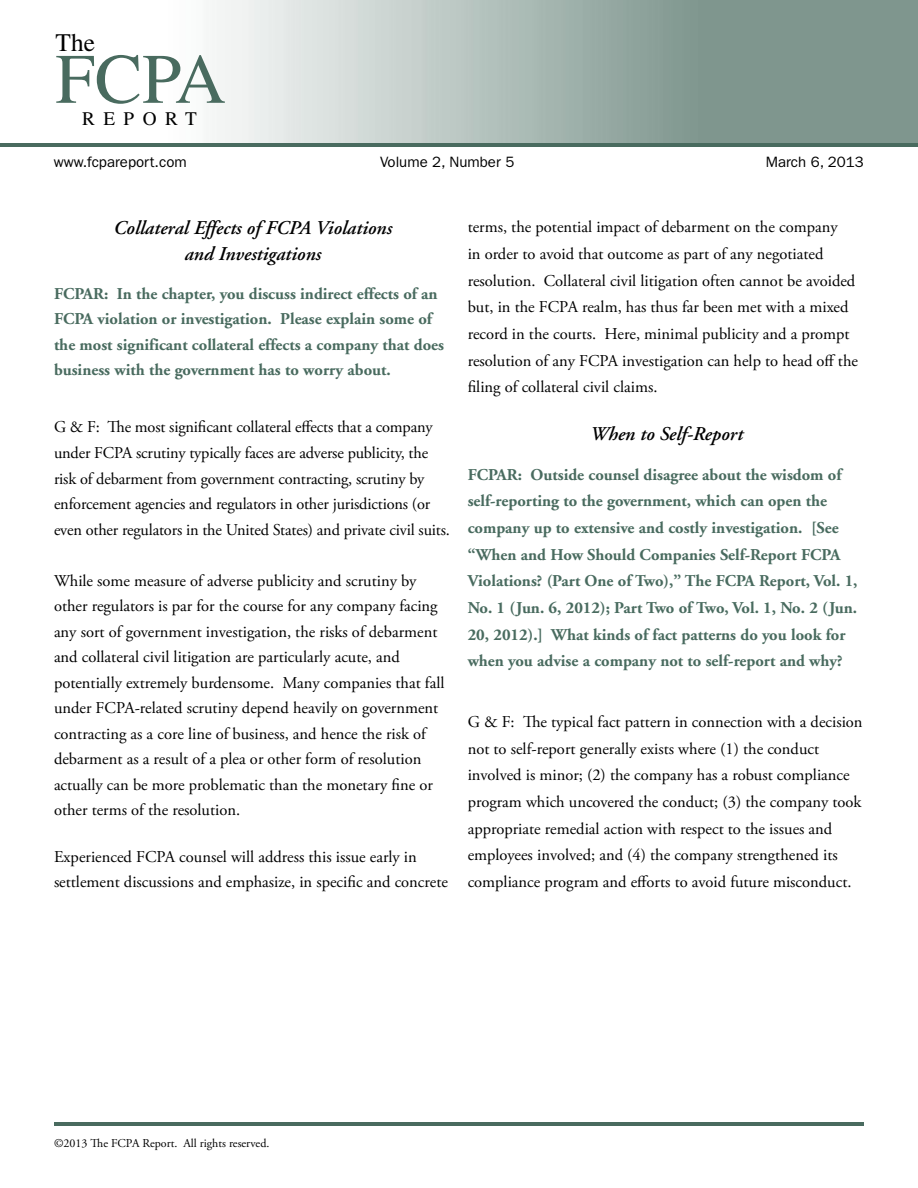
<style>
.page{position:relative;width:918px;height:1188px;background:#fff}
.page>*{position:absolute;margin:0;border:0;box-sizing:border-box;transform-origin:0 0}
.t1{font:70.8px "Times";color:#496b5f}
.t2{font:25.35px "Times";color:#000}
.t3{font:italic 600 19.5px/25.5px "Adobe Garamond";color:#000;text-align:center}
.t4{font:19.2px "Times";letter-spacing:.44em;color:#000}
.t5{font:16.5px/25.5px "Adobe Garamond Pro";color:#000}
.t6{font:700 16.5px/26.7px "Adobe Garamond";color:#496b5f}
.t7{font:15px "Franklin Gothic";color:#000}
.t8{font:12px "Adobe Garamond Pro";color:#000}
</style>
<div class="page">
<hr style="left:54px;top:1122px;width:809px;height:4px;background:#496b5f">
<hr style="left:0;top:143px;width:918px;height:4px;background:#496b5f">
<h2 class="t2" style="left:56px;top:28px;width:41px">The</h2>
<h1 class="t1" style="left:55px;top:39px;width:172px">FCPA</h1>
<p class="t4" style="left:82px;top:108px;width:116px">REPORT</p>
<p class="t7" style="left:54px;top:153px;width:134px">www.fcpareport.com</p>
<p class="t7" style="left:380px;top:153px;width:136px">Volume 2, Number 5</p>
<p class="t7" style="left:766px;top:153px;width:100px">March 6, 2013</p>
<p class="t3" style="left:113px;top:216px;width:280px">Collateral Effects of FCPA Violations and Investigations</p>
<p class="t6" style="left:54px;top:281px;width:392px;line-height:25.5px">FCPAR: In the chapter, you discuss indirect effects of an FCPA violation or investigation. Please explain some of the most significant collateral effects a company that does business with the government has to worry about.</p>
<p class="t5" style="left:54px;top:415px;width:397px">G &amp; F: The most significant collateral effects that a company under FCPA scrutiny typically faces are adverse publicity, the risk of debarment from government contracting, scrutiny by enforcement agencies and regulators in other jurisdictions (or even other regulators in the United States) and private civil suits.</p>
<p class="t5" style="left:54px;top:568px;width:392px">While some measure of adverse publicity and scrutiny by other regulators is par for the course for any company facing any sort of government investigation, the risks of debarment and collateral civil litigation are particularly acute, and potentially extremely burdensome. Many companies that fall under FCPA-related scrutiny depend heavily on government contracting as a core line of business, and hence the risk of debarment as a result of a plea or other form of resolution actually can be more problematic than the monetary fine or other terms of the resolution.</p>
<p class="t5" style="left:54px;top:844px;width:396px">Experienced FCPA counsel will address this issue early in settlement discussions and emphasize, in specific and concrete</p>
<p class="t5" style="left:468px;top:214px;width:392px;line-height:26.7px">terms, the potential impact of debarment on the company<br>in order to avoid that outcome as part of any negotiated resolution. Collateral civil litigation often cannot be avoided but, in the FCPA realm, has thus far been met with a mixed record in the courts. Here, minimal publicity and a prompt resolution of any FCPA investigation can help to head off the filing of collateral civil claims.</p>
<p class="t3" style="left:589px;top:421px;width:154px">When to Self-Report</p>
<p class="t6" style="left:468px;top:462px;width:391px">FCPAR: Outside counsel disagree about the wisdom of self-reporting to the government, which can open the company up to extensive and costly investigation. [See “When and How Should Companies Self-Report FCPA Violations? (Part One of Two),” The FCPA Report, Vol. 1, No. 1 (Jun. 6, 2012); Part Two of Two, Vol. 1, No. 2 (Jun.<br>20, 2012).] What kinds of fact patterns do you look for when you advise a company not to self-report and why?</p>
<p class="t5" style="left:468px;top:709px;width:396px;line-height:26.7px">G &amp; F: The typical fact pattern in connection with a decision not to self-report generally exists where (1) the conduct involved is minor; (2) the company has a robust compliance program which uncovered the conduct; (3) the company took appropriate remedial action with respect to the issues and employees involved; and (4) the company strengthened its compliance program and efforts to avoid future misconduct.</p>
<p class="t8" style="left:54px;top:1136px;width:217px">©2013 The FCPA Report. All rights reserved.</p>
</div>
